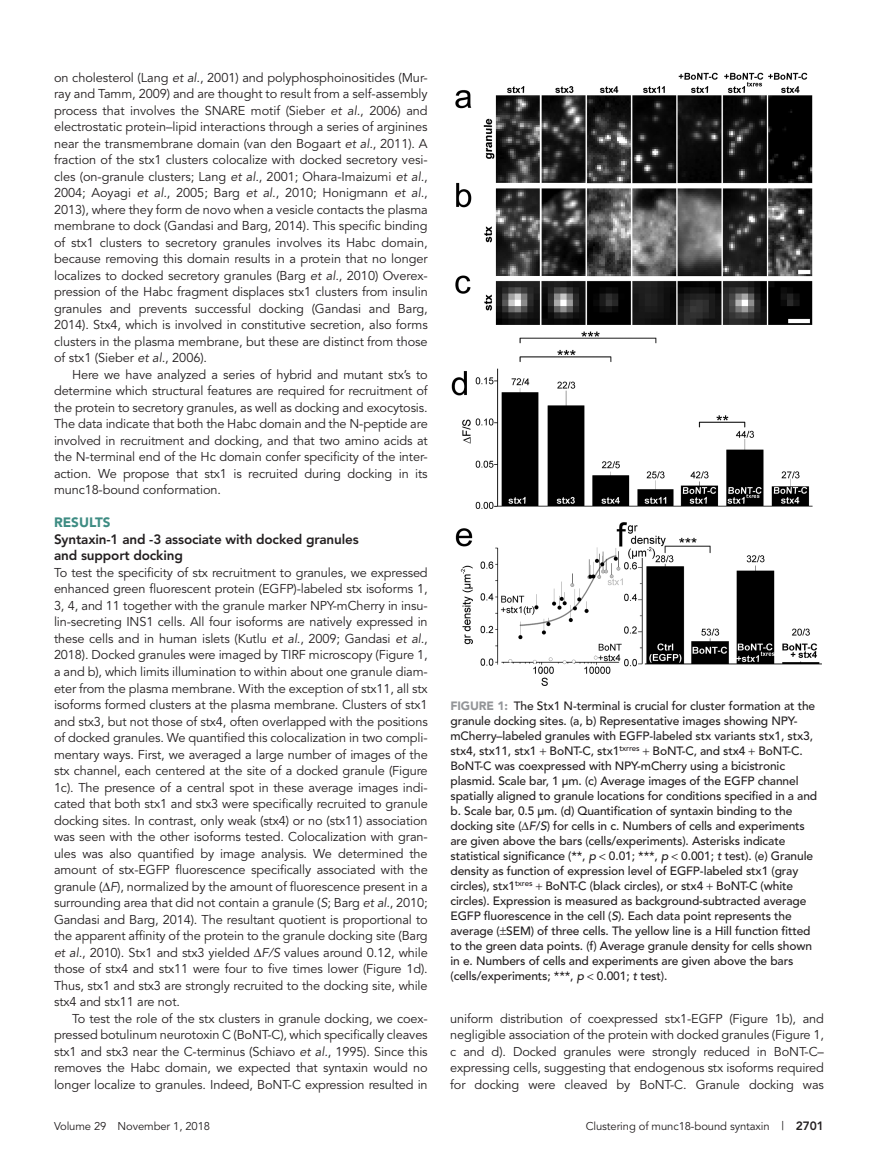
<style>
.page{position:relative;width:878px;height:1175px;background:#fff}
.page>*{position:absolute;margin:0;border:0;box-sizing:border-box;transform-origin:0 0}
.H2afterH1{font:800 13.5px/16.5px "Avenir";letter-spacing:-.01em;color:#231f20}
.t1{font:900 13.5px "Avenir";color:#3e8c83}
.Para{font:12.75px/16.5px "Avenir";letter-spacing:-.01em;color:#231f20;text-align:justify}
.ParaFL{font:12.75px/16.5px "Avenir";letter-spacing:-.01em;color:#231f20;text-align:justify}
.FigCaption{font:500 12px/15px "Avenir";letter-spacing:-.01em;color:#231f20}
.ParaFL-2{font:11.25px "Avenir";letter-spacing:-.01em;color:#231f20}
.s1{font-style:italic}
.s2{font-weight:900;color:#939598}
.s3{font-size:12px}
.s4{font-weight:800;font-size:12px}
</style>
<div class="page">
<img style="left:451px;top:72px;width:371px;height:614px">
<p class="Para" style="left:54px;top:69px;width:375px">on cholesterol (Lang <span class="s1">et al.</span>, 2001) and polyphosphoinositides (Mur&shy;ray and Tamm, 2009) and are thought to result from a self-assembly process that involves the SNARE motif (Sieber <span class="s1">et al.</span>, 2006) and electrostatic protein–lipid interactions through a series of arginines near the transmembrane domain (van den Bogaart <span class="s1">et al.</span>, 2011). A fraction of the stx1 clusters colocalize with docked secretory vesi&shy;cles (on-granule clusters; Lang <span class="s1">et al.</span>, 2001; Ohara-Imaizumi <span class="s1">et al.</span>, 2004; Aoyagi <span class="s1">et al.</span>, 2005; Barg <span class="s1">et al.</span>, 2010; Honigmann <span class="s1">et al.</span>, 2013), where they form de novo when a vesicle contacts the plasma membrane to dock (Gandasi and Barg, 2014). This specific binding of stx1 clusters to secretory granules involves its Habc domain, because removing this domain results in a protein that no longer localizes to docked secretory granules (Barg <span class="s1">et al.</span>, 2010) Overex&shy;pression of the Habc fragment displaces stx1 clusters from insulin granules and prevents successful docking (Gandasi and Barg, 2014). Stx4, which is involved in constitutive secretion, also forms clusters in the plasma membrane, but these are distinct from those of stx1 (Sieber <span class="s1">et al.</span>, 2006).</p>
<p class="Para" style="left:54px;top:366px;width:375px;text-indent:18px">Here we have analyzed a series of hybrid and mutant stx’s to determine which structural features are required for recruitment of the protein to secretory granules, as well as docking and exocytosis.<br>The data indicate that both the Habc domain and the N-peptide are involved in recruitment and docking, and that two amino acids at the N-terminal end of the Hc domain confer specificity of the inter&shy;action. We propose that stx1 is recruited during docking in its munc18-bound conformation.</p>
<h1 class="t1" style="left:54px;top:514px;width:58px">RESULTS</h1>
<p class="H2afterH1" style="left:54px;top:531px;width:306px">Syntaxin-1 and -3 associate with docked granules and support docking</p>
<p class="ParaFL" style="left:54px;top:564px;width:375px">To test the specificity of stx recruitment to granules, we expressed enhanced green fluorescent protein (EGFP)-labeled stx isoforms 1, 3, 4, and 11 together with the granule marker NPY-mCherry in insu&shy;lin-secreting INS1 cells. All four isoforms are natively expressed in these cells and in human islets (Kutlu <span class="s1">et al.</span>, 2009; Gandasi <span class="s1">et al.</span>, 2018). Docked granules were imaged by TIRF microscopy (Figure 1, a and b), which limits illumination to within about one granule diam&shy;eter from the plasma membrane. With the exception of stx11, all stx isoforms formed clusters at the plasma membrane. Clusters of stx1 and stx3, but not those of stx4, often overlapped with the positions of docked granules. We quantified this colocalization in two compli&shy;mentary ways. First, we averaged a large number of images of the stx channel, each centered at the site of a docked granule (Figure 1c). The presence of a central spot in these average images indi&shy;cated that both stx1 and stx3 were specifically recruited to granule docking sites. In contrast, only weak (stx4) or no (stx11) association was seen with the other isoforms tested. Colocalization with gran&shy;ules was also quantified by image analysis. We determined the amount of stx-EGFP fluorescence specifically associated with the granule ( <span class="s1">F</span>), normalized by the amount of fluorescence present in a surrounding area that did not contain a granule (<span class="s1">S</span>; Barg <span class="s1">et al.</span>, 2010; Gandasi and Barg, 2014). The resultant quotient is proportional to the apparent affinity of the protein to the granule docking site (Barg <span class="s1">et al.</span>, 2010). Stx1 and stx3 yielded <span class="s1">F/S</span> values around 0.12, while those of stx4 and stx11 were four to five times lower (Figure 1d).<br>Thus, stx1 and stx3 are strongly recruited to the docking site, while stx4 and stx11 are not.</p>
<p class="Para" style="left:54px;top:1010px;width:375px;text-indent:18px">To test the role of the stx clusters in granule docking, we coex&shy;pressed botulinum neurotoxin C (BoNT-C), which specifically cleaves stx1 and stx3 near the C-terminus (Schiavo <span class="s1">et al.</span>, 1995). Since this removes the Habc domain, we expected that syntaxin would no longer localize to granules. Indeed, BoNT-C expression resulted in</p>
<p class="Para" style="left:450px;top:1010px;width:375px">uniform distribution of coexpressed stx1-EGFP (Figure 1b), and negligible association of the protein with docked granules (Figure 1, c and d). Docked granules were strongly reduced in BoNT-C– expressing cells, suggesting that endogenous stx isoforms required for docking were cleaved by BoNT-C. Granule docking was</p>
<p class="FigCaption" style="left:450px;top:698px;width:368px"><span class="s2">FIGURE 1:</span> The Stx1 N-terminal is crucial for cluster formation at the granule docking sites. (a, b) Representative images showing NPY&shy;mCherry–labeled granules with EGFP-labeled stx variants stx1, stx3, stx4, stx11, stx1 BoNT-C, stx1<sup>txrres</sup> BoNT-C, and stx4 BoNT-C.<br>BoNT-C was coexpressed with NPY-mCherry using a bicistronic plasmid. Scale bar, 1 µm. (c) Average images of the EGFP channel spatially aligned to granule locations for conditions specified in a and b. Scale bar, 0.5 µm. (d) Quantification of syntaxin binding to the docking site (∆<span class="s1">F</span>/<span class="s1">S</span>) for cells in c. Numbers of cells and experiments are given above the bars (cells/experiments). Asterisks indicate statistical significance (**, <span class="s1">p</span> 0.01; ***, <span class="s1">p</span> 0.001; <span class="s1">t</span> test). (e) Granule density as function of expression level of EGFP-labeled stx1 (gray circles), stx1<sup>txres</sup> BoNT-C (black circles), or stx4 BoNT-C (white circles). Expression is measured as background-subtracted average EGFP fluorescence in the cell (<span class="s1">S</span>). Each data point represents the average ( SEM) of three cells. The yellow line is a Hill function fitted to the green data points. (f) Average granule density for cells shown in e. Numbers of cells and experiments are given above the bars (cells/experiments; ***, <span class="s1">p</span> 0.001; <span class="s1">t</span> test).</p>
<p class="ParaFL-2" style="left:54px;top:1119px;width:158px">Volume 29 November 1, 2018</p>
<p class="ParaFL-2" style="left:585px;top:1119px;width:240px">Clustering of munc18-bound syntaxin <span class="s3">|</span> <span class="s4">2701</span></p>
</div>
